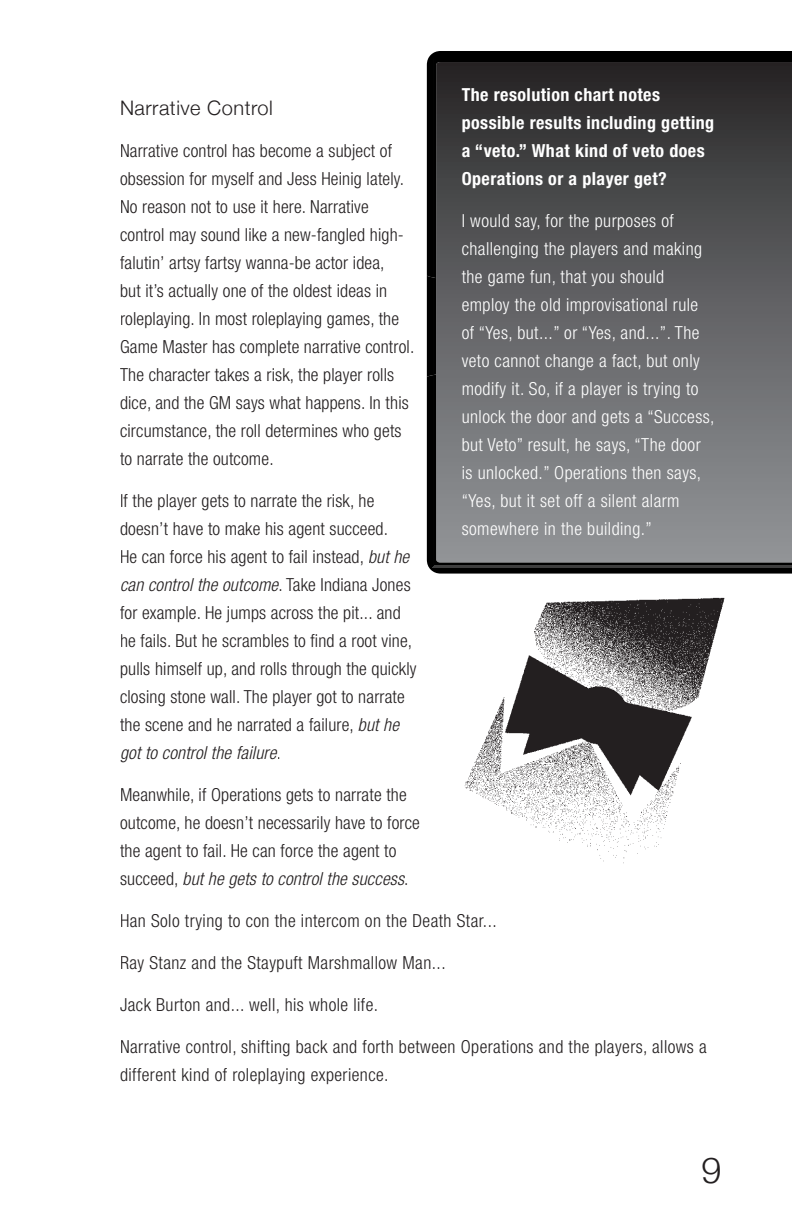
<style>
.page{position:relative;width:792px;height:1224px;background:#fff}
.page>*{position:absolute;margin:0;border:0;box-sizing:border-box;transform-origin:0 0}
.t1{font:300 36px "Helvetica Neue";color:#231f20}
.t2{font:300 20px "Helvetica Neue";letter-spacing:.025em;color:#231f20}
.t3{font:300 condensed 18px/28px "Helvetica Neue";letter-spacing:.01em;color:#231f20}
.t4{font:300 condensed 18px/28px "Helvetica Neue";letter-spacing:.025em;color:#fff}
.t5{font:700 condensed 18px/28px "Helvetica Neue";letter-spacing:.025em;color:#fff}
.s1{font-style:italic}
</style>
<div class="page">
<svg style="left:427px;top:278px;width:365px;height:296px;background:#5d5d60"></svg>
<img style="left:433px;top:375px;width:359px;height:191px">
<div style="left:427px;top:51px;width:365px;height:224px;background:#000"></div>
<img style="left:433px;top:58px;width:359px;height:220px">
<svg style="left:427px;top:275px;width:10px;height:102px"></svg>
<img style="left:464px;top:597px;width:261px;height:267px">
<p class="t5" style="left:462px;top:81px;width:254px">The resolution chart notes possible results including getting a “veto.” What kind of veto does<br>Operations or a player get?</p>
<p class="t4" style="left:462px;top:207px;width:254px">I would say, for the purposes of challenging the players and making the game fun, that you should employ the old improvisational rule of “Yes, but...” or “Yes, and...”. The veto cannot change a fact, but only modify it. So, if a player is trying to unlock the door and gets a “Success, but Veto” result, he says, “The door is unlocked.” Operations then says, “Yes, but it set off a silent alarm somewhere in the building.”</p>
<p class="t2" style="left:120px;top:96px;width:154px">Narrative Control</p>
<p class="t3" style="left:120px;top:137px;width:296px">Narrative control has become a subject of obsession for myself and Jess Heinig lately.<br>No reason not to use it here. Narrative control may sound like a new-fangled high&shy;falutin’ artsy fartsy wanna-be actor idea,<br>but it’s actually one of the oldest ideas in roleplaying. In most roleplaying games, the Game Master has complete narrative control.<br>The character takes a risk, the player rolls dice, and the GM says what happens. In this circumstance, the roll determines who gets to narrate the outcome.</p>
<p class="t3" style="left:120px;top:487px;width:298px">If the player gets to narrate the risk, he doesn’t have to make his agent succeed.<br>He can force his agent to fail instead, <span class="s1">but he can control the outcome</span>. Take Indiana Jones for example. He jumps across the pit... and he fails. But he scrambles to find a root vine, pulls himself up, and rolls through the quickly closing stone wall. The player got to narrate the scene and he narrated a failure, <span class="s1">but he got to control the failure</span>.</p>
<p class="t3" style="left:120px;top:781px;width:301px">Meanwhile, if Operations gets to narrate the outcome, he doesn’t necessarily have to force the agent to fail. He can force the agent to succeed, <span class="s1">but he gets to control the success</span>.</p>
<p class="t3" style="left:120px;top:907px;width:378px">Han Solo trying to con the intercom on the Death Star...</p>
<p class="t3" style="left:120px;top:949px;width:327px">Ray Stanz and the Staypuft Marshmallow Man...</p>
<p class="t3" style="left:120px;top:991px;width:260px">Jack Burton and... well, his whole life.</p>
<p class="t3" style="left:120px;top:1033px;width:588px">Narrative control, shifting back and forth between Operations and the players, allows a different kind of roleplaying experience.</p>
<h1 class="t1" style="left:701px;top:1148px;width:22px">9</h1>
</div>
